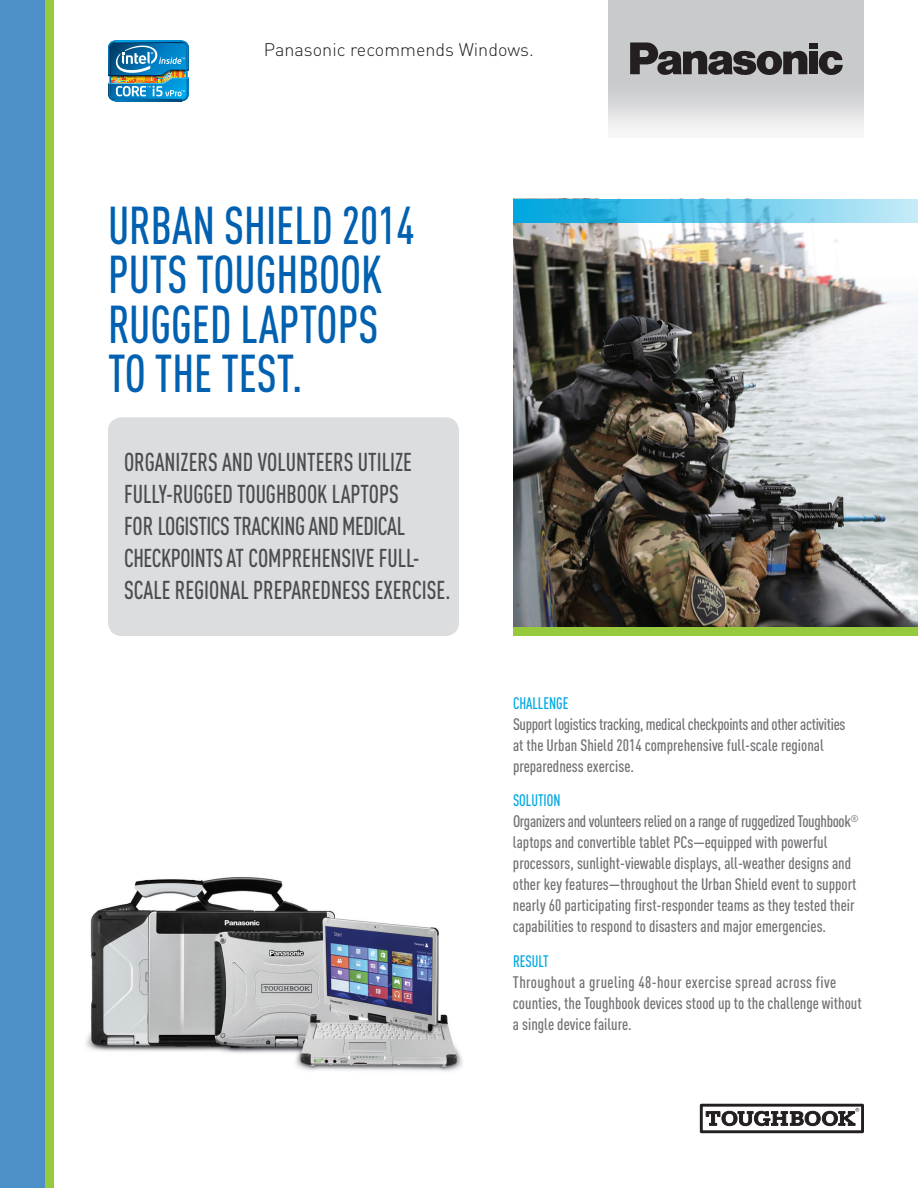
<style>
.page{position:relative;width:918px;height:1188px;background:#fff}
.page>*{position:absolute;margin:0;border:0;box-sizing:border-box;transform-origin:0 0}
.t1{font:500 52.5px/49.5px "DIN Cond";color:#0161b0;scale:.91 1}
.t2{font:500 25.5px/31.8px "DIN Cond";color:#4b4c4d;scale:.91 1}
.t3{font:300 18px "DIN";color:#231f20}
.t4{font:500 16.5px/21px "DIN Cond";color:#717275}
.t5{font:500 16.5px "DIN Cond";color:#00a8e1;scale:.91 1}
.s1{color:#00a8e1}
</style>
<div class="page">
<div style="left:108px;top:417px;width:351px;height:219px;background:#dcdddf;border-radius:14px"></div>
<div style="left:0;top:0;width:54px;height:1188px;background:#4d90c7"></div>
<div style="left:45px;top:0;width:9px;height:1188px;background:#97c93c"></div>
<img style="left:108px;top:40px;width:81px;height:61px">
<div style="left:700px;top:1104px;width:164px;height:29px;border:3px solid #231f20"></div>
<svg style="left:706px;top:1108px;width:153px;height:18px"></svg>
<svg style="left:609px;top:0;width:255px;height:130px;background:#d1d2d3"></svg>
<svg style="left:819px;top:51px;width:24px;height:24px"></svg>
<div style="left:809px;top:43px;width:9px;height:5px;background:#231f20"></div>
<div style="left:809px;top:52px;width:9px;height:22px;background:#231f20"></div>
<svg style="left:630px;top:43px;width:177px;height:32px;background:#6d6b6d"></svg>
<img style="left:513px;top:222px;width:405px;height:405px">
<svg style="left:513px;top:199px;width:405px;height:23px;background:#5fc5e8"></svg>
<div style="left:513px;top:627px;width:405px;height:9px;background:#97c93c"></div>
<img style="left:86px;top:877px;width:377px;height:195px">
<p class="t3" style="left:264px;top:38px;width:272px">Panasonic recommends Windows.</p>
<h1 class="t1" style="left:108px;top:199px;width:338px">URBAN SHIELD 2014<br>PUTS TOUGHBOOK<br>RUGGED LAPTOPS<br>TO THE TEST.</h1>
<h2 class="t2" style="left:124px;top:446px;width:360px">ORGANIZERS AND VOLUNTEERS UTILIZE FULLY-RUGGED TOUGHBOOK LAPTOPS<br>FOR LOGISTICS TRACKING AND MEDICAL CHECKPOINTS AT COMPREHENSIVE FULL-SCALE REGIONAL PREPAREDNESS EXERCISE.</h2>
<p class="t5" style="left:513px;top:693px;width:62px">CHALLENGE</p>
<p class="t4" style="left:513px;top:713px;width:334px">Support logistics tracking, medical checkpoints and other activities at the Urban Shield 2014 comprehensive full-scale regional preparedness exercise.</p>
<p class="t4" style="left:513px;top:790px;width:347px"><span class="s1">SOLUTION<br></span>Organizers and volunteers relied on a range of ruggedized Toughbook<sup>® </sup>laptops and convertible tablet PCs—equipped with powerful processors, sunlight-viewable displays, all-weather designs and other key features—throughout the Urban Shield event to support nearly 60 participating first-responder teams as they tested their capabilities to respond to disasters and major emergencies.</p>
<p class="t5" style="left:513px;top:951px;width:41px">RESULT</p>
<p class="t4" style="left:513px;top:971px;width:350px">Throughout a grueling 48-hour exercise spread across five counties, the Toughbook devices stood up to the challenge without a single device failure.</p>
</div>
